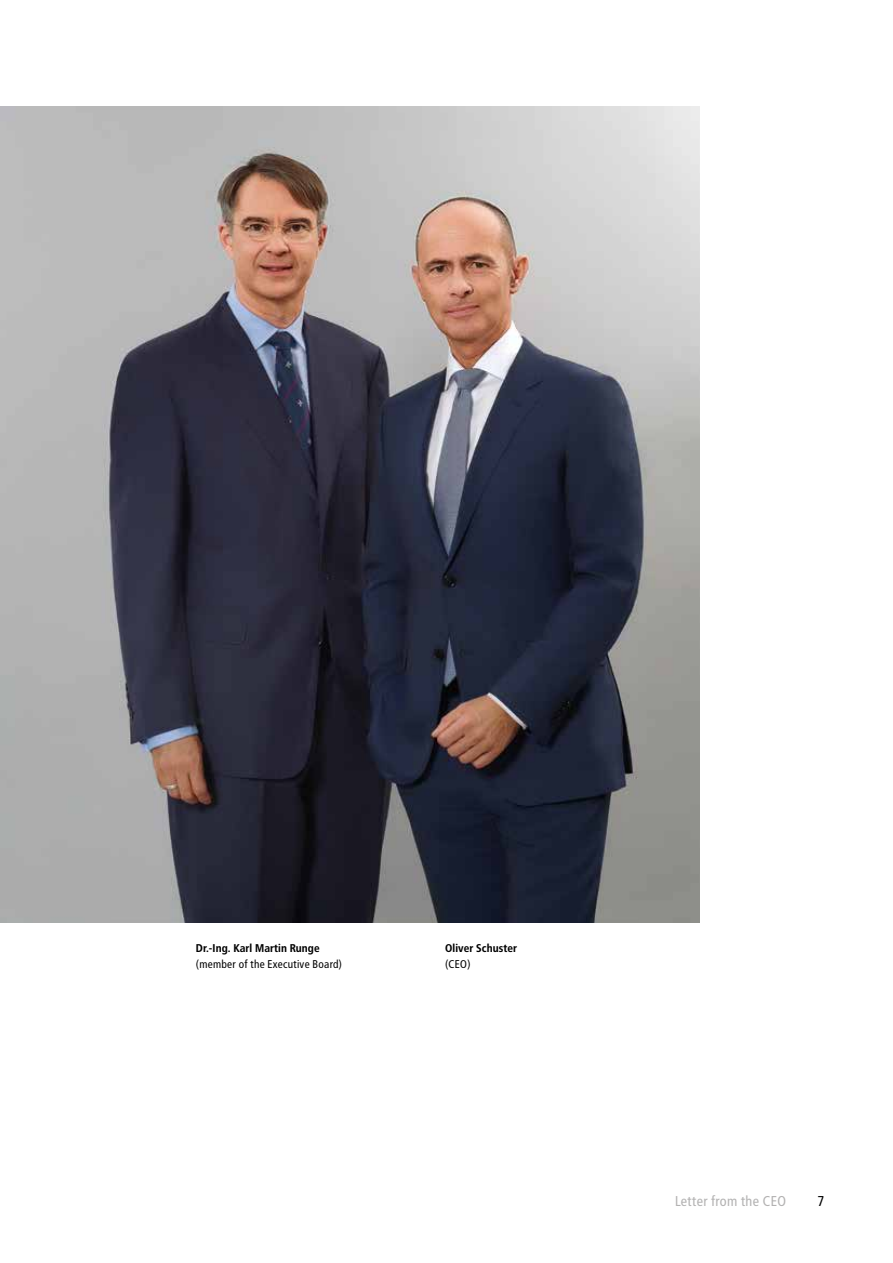
<style>
.page{position:relative;width:893px;height:1263px;background:#fff}
.page>*{position:absolute;margin:0;border:0;box-sizing:border-box;transform-origin:0 0}
.t1{font:14.25px "Transit";letter-spacing:-.015em;color:#b3b2b2}
.t2{font:14.25px "Transit";color:#000}
.t3{font:700 11.25px "Transit";letter-spacing:-.015em;color:#000}
.t4{font:11.25px "Transit";letter-spacing:-.015em;color:#000}
</style>
<div class="page">
<img style="left:0;top:106px;width:699px;height:817px">
<p class="t3" style="left:196px;top:941px;width:126px">Dr.-Ing. Karl Martin Runge</p>
<p class="t4" style="left:196px;top:958px;width:148px">(member of the Executive Board)</p>
<p class="t3" style="left:445px;top:941px;width:74px">Oliver Schuster</p>
<p class="t4" style="left:445px;top:958px;width:27px">(CEO)</p>
<p class="t1" style="left:675px;top:1192px;width:113px">Letter from the CEO</p>
<p class="t2" style="left:817px;top:1192px;width:9px">7</p>
</div>
